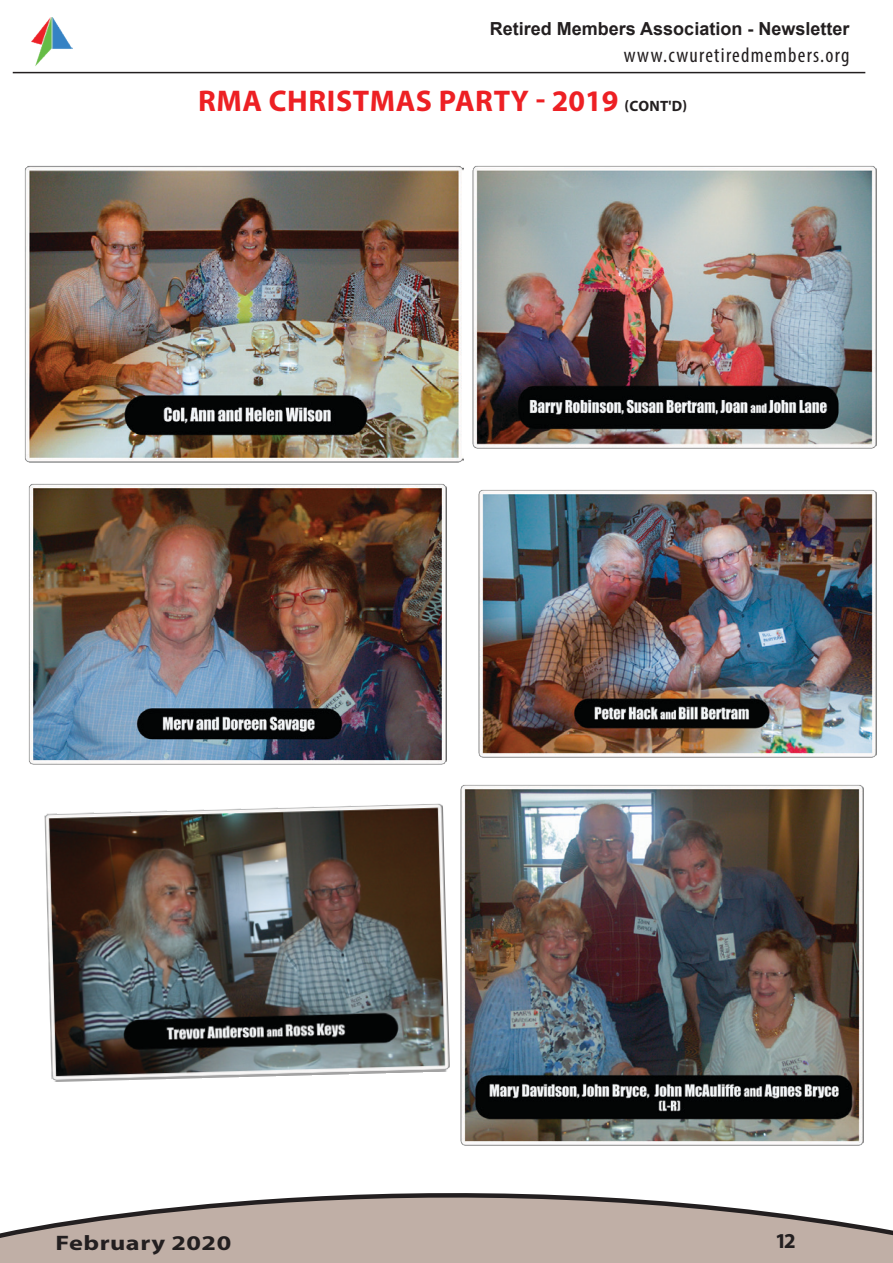
<style>
.page{position:relative;width:893px;height:1263px;background:#fff}
.page>*{position:absolute;margin:0;border:0;box-sizing:border-box;transform-origin:0 0}
.Major_Header_Size{font:700 30px "Myriad Pro";letter-spacing:.02em;color:#ed2024}
.t1{font:700 21.3px "Myriad Pro";color:#231f20}
.t2{font:condensed 21px "Myriad Pro";letter-spacing:.06em;color:#231f20}
.t3{font:700 21px "Myriad Pro";letter-spacing:.02em;color:#231f20;scale:1.25 1}
.t4{font:700 18px "Arial";color:#231f20}
.s1{font-size:15px;color:#231f20}
</style>
<div class="page">
<hr style="left:13px;top:72px;width:852px;height:1px;background:#231f20">
<img style="left:32px;top:17px;width:40px;height:49px">
<svg style="left:0;top:1193px;width:893px;height:70px"></svg>
<img style="left:24px;top:166px;width:440px;height:296px">
<img style="left:473px;top:166px;width:403px;height:283px">
<img style="left:479px;top:490px;width:397px;height:267px">
<img style="left:28px;top:483px;width:418px;height:281px">
<img style="left:44px;top:803px;width:406px;height:279px">
<img style="left:460px;top:785px;width:404px;height:361px">
<p class="t4" style="left:490px;top:17px;width:361px">Retired Members Association - Newsletter</p>
<p class="t2" style="left:624px;top:42px;width:227px">www.cwuretiredmembers.org</p>
<p class="Major_Header_Size" style="left:198px;top:82px;width:491px">RMA CHRISTMAS PARTY - 2019 <span class="s1">(CONT'D)</span></p>
<p class="t3" style="left:55px;top:1229px;width:142px">February 2020</p>
<p class="t1" style="left:777px;top:1227px;width:20px">12</p>
</div>
